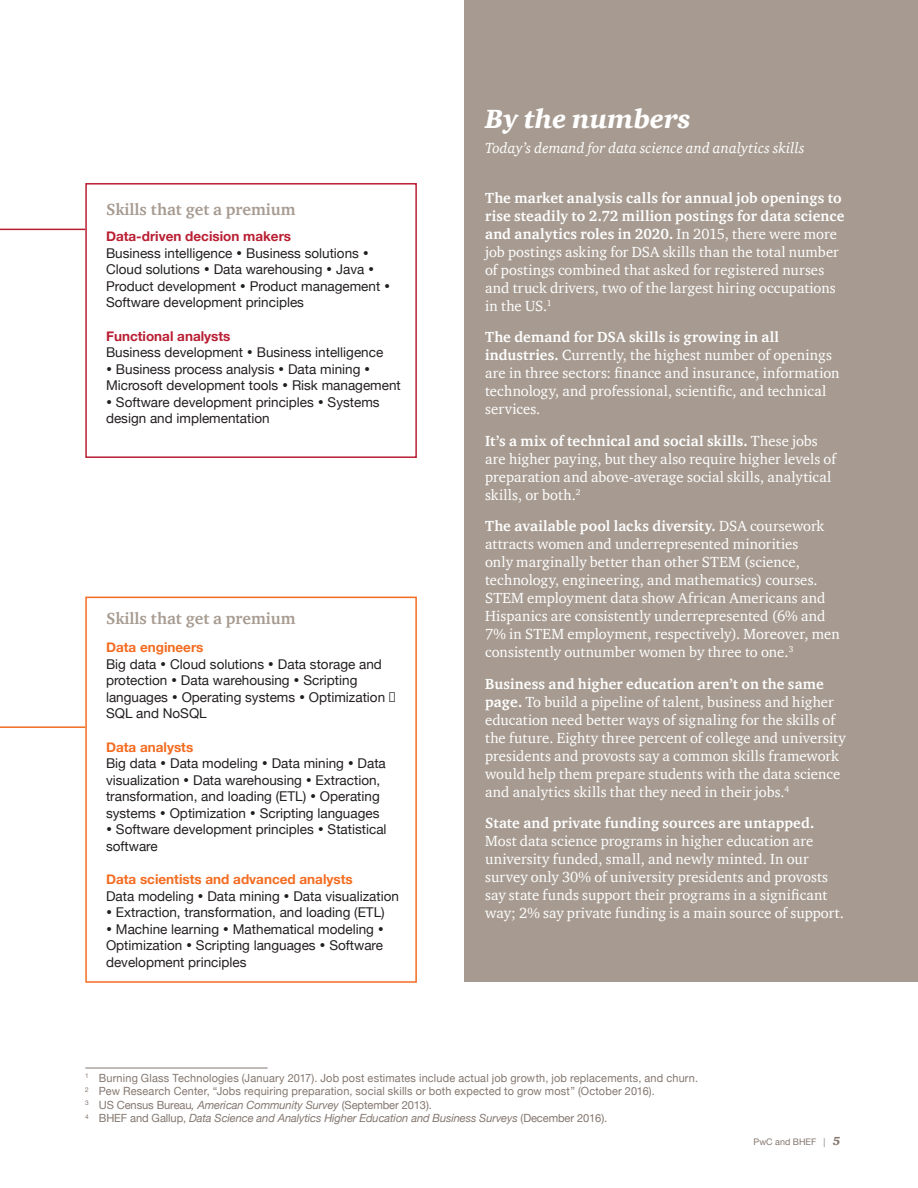
<style>
.page{position:relative;width:918px;height:1188px;background:#fff}
.page>*{position:absolute;margin:0;border:0;box-sizing:border-box;transform-origin:0 0}
.Heading{font:italic 900 27px "ITC Charter Com";letter-spacing:.005em;color:#fff}
.Heading-2{font:700 16.5px "ITC Charter Com";color:#a79b91}
.Heading-3{font:15px/18px "ITC Charter Com";letter-spacing:.005em;color:#fff}
.Heading-4{font:italic 15px "ITC Charter Com";letter-spacing:.01em;color:#fff}
.Heading-5{font:13.5px/16.5px "Helvetica Neue";color:#231f20}
.Source_Notes{font:11.25px "Helvetica Neue";letter-spacing:.015em;color:#84776f}
.Source_Notes-2{font:italic 11.25px "Helvetica Neue";letter-spacing:-.01em;color:#84776f}
.Source_Notes-3{font:11.25px "Helvetica Neue";letter-spacing:-.01em;color:#84776f}
.t1{font:9px "Helvetica Neue";color:#84776f}
.s1{font-weight:700;color:#b91f33}
.s2{font-weight:700;color:#f36c21}
.s3{font-weight:700}
.s4{font-style:italic}
.s5{font-style:normal}
.s6{font-family:"ITC Charter Com"}
.s7{font-family:"ITC Charter Com";font-weight:900;font-style:italic;font-size:12px}
</style>
<div class="page">
<hr style="left:85px;top:1068px;width:183px;height:1px;background:#84776f">
<div style="left:465px;top:0;width:453px;height:982px;background:#a79b91"></div>
<hr style="left:0;top:229px;width:85px;height:1px;background:#b91f33">
<hr style="left:0;top:726px;width:85px;height:2px;background:#f36c21">
<div style="left:85px;top:183px;width:332px;height:275px;border:2px solid #b91f33"></div>
<div style="left:85px;top:597px;width:332px;height:386px;border:2px solid #f36c21"></div>
<p class="Heading-2" style="left:106px;top:199px;width:191px">Skills that get a premium</p>
<p class="Heading-5" style="left:106px;top:229px;width:286px"><span class="s1">Data-driven decision makers<br></span>Business intelligence • Business solutions • Cloud solutions • Data warehousing • Java • Product development • Product management • Software development principles</p>
<p class="Heading-5" style="left:106px;top:328px;width:279px"><span class="s1">Functional analysts<br></span>Business development • Business intelligence</p>
<p class="Heading-5" style="left:106px;top:361px;width:296px">• Business process analysis • Data mining •<br>Microsoft development tools • Risk management</p>
<p class="Heading-5" style="left:106px;top:394px;width:275px">• Software development principles • Systems design and implementation</p>
<p class="Heading-2" style="left:106px;top:609px;width:191px">Skills that get a premium</p>
<p class="Heading-5" style="left:106px;top:640px;width:281px"><span class="s2">Data engineers<br></span>Big data • Cloud solutions • Data storage and protection • Data warehousing • Scripting languages • Operating systems • Optimization<br>SQL and NoSQL</p>
<p class="Heading-5" style="left:106px;top:739px;width:281px"><span class="s2">Data analysts<br></span>Big data • Data modeling • Data mining • Data visualization • Data warehousing • Extraction, transformation, and loading (ETL) • Operating systems • Optimization • Scripting languages</p>
<p class="Heading-5" style="left:106px;top:822px;width:282px">• Software development principles • Statistical software</p>
<p class="Heading-5" style="left:106px;top:872px;width:294px"><span class="s2">Data scientists and advanced analysts<br></span>Data modeling • Data mining • Data visualization</p>
<p class="Heading-5" style="left:106px;top:905px;width:280px">• Extraction, transformation, and loading (ETL)</p>
<p class="Heading-5" style="left:106px;top:921px;width:279px;text-align:justify">• Machine learning • Mathematical modeling • Optimization • Scripting languages • Software development principles</p>
<p class="Heading" style="left:485px;top:103px;width:207px">By the numbers</p>
<p class="Heading-4" style="left:485px;top:139px;width:321px">Today’s demand for data science and analytics skills</p>
<p class="Heading-3" style="left:485px;top:188px;width:361px"><span class="s3">The market analysis calls for annual job openings to rise steadily to 2.72 million postings for data science and analytics roles in 2020.</span> In 2015, there were more job postings asking for DSA skills than the total number of postings combined that asked for registered nurses and truck drivers, two of the largest hiring occupations in the US.<sup>1</sup></p>
<p class="Heading-3" style="left:485px;top:328px;width:356px"><span class="s3">The demand for DSA skills is growing in all industries.</span> Currently, the highest number of openings are in three sectors: finance and insurance, information technology, and professional, scientific, and technical services.</p>
<p class="Heading-3" style="left:485px;top:431px;width:352px"><span class="s3">It’s a mix of technical and social skills.</span> These jobs are higher paying, but they also require higher levels of preparation and above-average social skills, analytical skills, or both.<sup>2</sup></p>
<p class="Heading-3" style="left:485px;top:517px;width:356px"><span class="s3">The available pool lacks diversity.</span> DSA coursework attracts women and underrepresented minorities<br>only marginally better than other STEM (science, technology, engineering, and mathematics) courses.<br>STEM employment data show African Americans and Hispanics are consistently underrepresented (6% and 7% in STEM employment, respectively). Moreover, men consistently outnumber women by three to one.<sup>3</sup></p>
<p class="Heading-3" style="left:485px;top:674px;width:362px"><span class="s3">Business and higher education aren’t on the same page.</span> To build a pipeline of talent, business and higher education need better ways of signaling for the skills of the future. Eighty three percent of college and university presidents and provosts say a common skills framework would help them prepare students with the data science and analytics skills that they need in their jobs.<sup>4</sup></p>
<p class="Heading-3" style="left:485px;top:814px;width:360px"><span class="s3">State and private funding sources are untapped.<br></span>Most data science programs in higher education are university funded, small, and newly minted. In our survey only 30% of university presidents and provosts say state funds support their programs in a significant way; 2% say private funding is a main source of support.</p>
<p class="Source_Notes" style="left:85px;top:1070px;width:614px"><sup>1</sup> Burning Glass Technologies (January 2017). Job post estimates include actual job growth, job replacements, and churn.</p>
<p class="Source_Notes" style="left:85px;top:1083px;width:571px"><sup>2</sup> Pew Research Center, “Jobs requiring preparation, social skills or both expected to grow most” (October 2016).</p>
<p class="Source_Notes-3" style="left:85px;top:1097px;width:348px"><sup>3</sup> US Census Bureau<span class="s4">, American Community Survey</span> (September 2013).</p>
<p class="Source_Notes-2" style="left:85px;top:1110px;width:523px"><sup>4</sup> <span class="s5">BHEF and Gallup,</span> Data Science and Analytics Higher Education and Business Surveys <span class="s5">(December 2016).</span></p>
<p class="t1" style="left:754px;top:1136px;width:88px">PwC and BHEF <span class="s6">|</span> <span class="s7">5</span></p>
</div>
